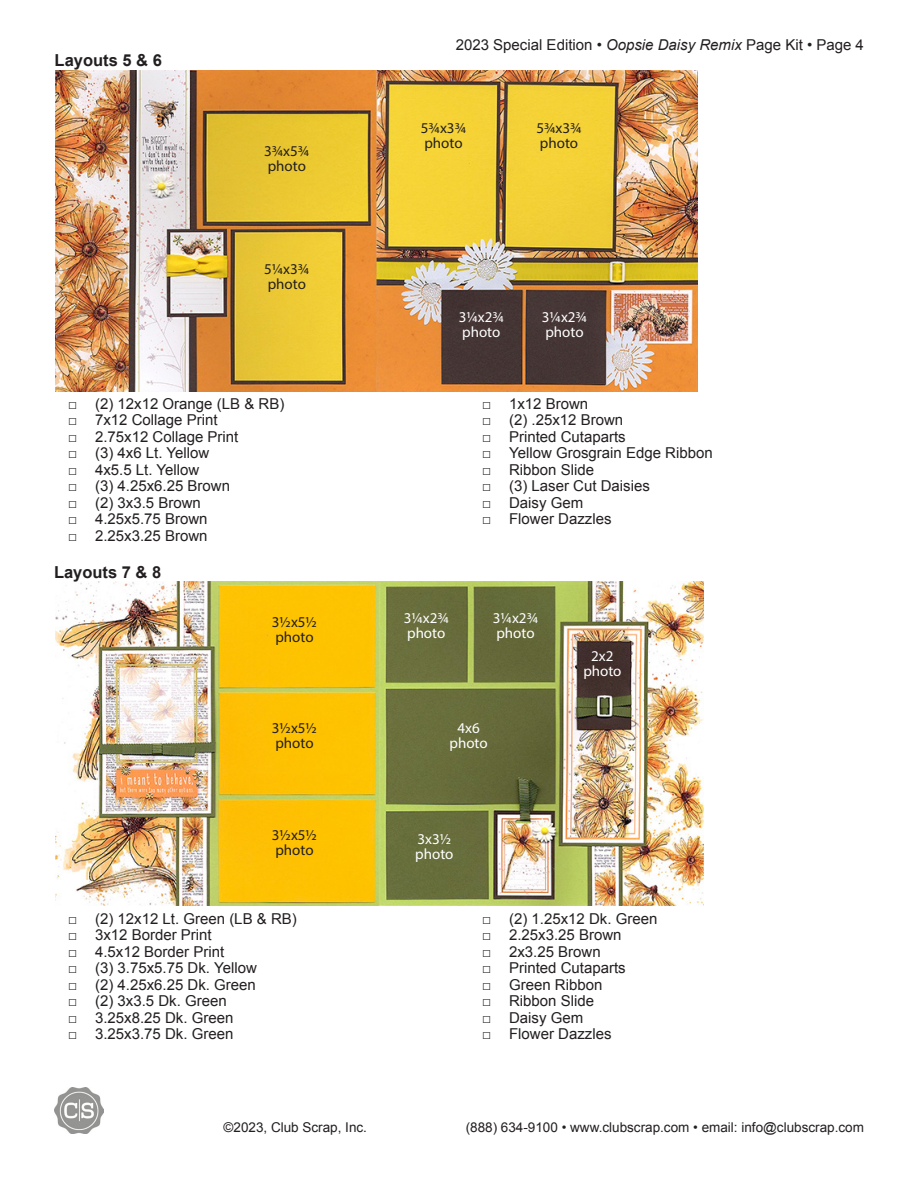
<style>
.page{position:relative;width:918px;height:1188px;background:#fff}
.page>*{position:absolute;margin:0;border:0;box-sizing:border-box;transform-origin:0 0}
.t1{font:700 16.5px "Arial";color:#231f20}
.t2{font:15px "Arial";color:#231f20}
.t3{font:15px "Myriad Pro";color:#231f20}
.t4{font:15px "Myriad Pro";color:#fff}
.t5{font:13.5px "Arial";color:#231f20}
.s1{font-style:italic}
</style>
<div class="page">
<img style="left:55px;top:1088px;width:49px;height:46px">
<img style="left:56px;top:582px;width:647px;height:323px">
<img style="left:56px;top:70px;width:642px;height:321px">
<p class="t1" style="left:55px;top:49px;width:109px">Layouts 5 &amp; 6</p>
<p class="t3" style="left:264px;top:142px;width:39px">33/4x53/4</p>
<p class="t3" style="left:268px;top:157px;width:40px">photo</p>
<p class="t3" style="left:264px;top:260px;width:39px">51/4x33/4</p>
<p class="t3" style="left:268px;top:275px;width:40px">photo</p>
<p class="t2" style="left:68px;top:394px;width:218px">□ (2) 12x12 Orange (LB &amp; RB)</p>
<p class="t2" style="left:68px;top:410px;width:151px">□ 7x12 Collage Print</p>
<p class="t2" style="left:68px;top:427px;width:172px">□ 2.75x12 Collage Print</p>
<p class="t2" style="left:68px;top:443px;width:143px">□ (3) 4x6 Lt. Yellow</p>
<p class="t2" style="left:68px;top:460px;width:133px">□ 4x5.5 Lt. Yellow</p>
<p class="t2" style="left:68px;top:476px;width:164px">□ (3) 4.25x6.25 Brown</p>
<p class="t2" style="left:68px;top:493px;width:134px">□ (2) 3x3.5 Brown</p>
<p class="t2" style="left:68px;top:509px;width:141px">□ 4.25x5.75 Brown</p>
<p class="t2" style="left:68px;top:526px;width:141px">□ 2.25x3.25 Brown</p>
<p class="t1" style="left:54px;top:562px;width:109px">Layouts 7 &amp; 8</p>
<p class="t3" style="left:272px;top:613px;width:39px">31/2x51/2</p>
<p class="t3" style="left:275px;top:628px;width:40px">photo</p>
<p class="t3" style="left:272px;top:719px;width:39px">31/2x51/2</p>
<p class="t3" style="left:275px;top:734px;width:40px">photo</p>
<p class="t3" style="left:272px;top:826px;width:39px">31/2x51/2</p>
<p class="t3" style="left:275px;top:841px;width:40px">photo</p>
<p class="t2" style="left:68px;top:909px;width:230px">□ (2) 12x12 Lt. Green (LB &amp; RB)</p>
<p class="t2" style="left:68px;top:925px;width:145px">□ 3x12 Border Print</p>
<p class="t2" style="left:68px;top:942px;width:158px">□ 4.5x12 Border Print</p>
<p class="t2" style="left:68px;top:958px;width:190px">□ (3) 3.75x5.75 Dk. Yellow</p>
<p class="t2" style="left:68px;top:975px;width:189px">□ (2) 4.25x6.25 Dk. Green</p>
<p class="t2" style="left:68px;top:991px;width:160px">□ (2) 3x3.5 Dk. Green</p>
<p class="t2" style="left:68px;top:1008px;width:167px">□ 3.25x8.25 Dk. Green</p>
<p class="t2" style="left:68px;top:1024px;width:167px">□ 3.25x3.75 Dk. Green</p>
<p class="t2" style="left:456px;top:35px;width:410px">2023 Special Edition • <span class="s1">Oopsie Daisy Remix</span> Page Kit • Page 4</p>
<p class="t3" style="left:421px;top:119px;width:39px">53/4x33/4</p>
<p class="t3" style="left:424px;top:134px;width:40px">photo</p>
<p class="t3" style="left:537px;top:119px;width:39px">53/4x33/4</p>
<p class="t3" style="left:540px;top:134px;width:40px">photo</p>
<p class="t4" style="left:459px;top:307px;width:39px">31/4x23/4</p>
<p class="t4" style="left:462px;top:322px;width:40px">photo</p>
<p class="t4" style="left:542px;top:307px;width:39px">31/4x23/4</p>
<p class="t4" style="left:545px;top:322px;width:40px">photo</p>
<p class="t2" style="left:482px;top:394px;width:108px">□ 1x12 Brown</p>
<p class="t2" style="left:482px;top:410px;width:143px">□ (2) .25x12 Brown</p>
<p class="t2" style="left:482px;top:427px;width:145px">□ Printed Cutaparts</p>
<p class="t2" style="left:482px;top:443px;width:232px">□ Yellow Grosgrain Edge Ribbon</p>
<p class="t2" style="left:482px;top:460px;width:114px">□ Ribbon Slide</p>
<p class="t2" style="left:482px;top:476px;width:169px">□ (3) Laser Cut Daisies</p>
<p class="t2" style="left:482px;top:493px;width:103px">□ Daisy Gem</p>
<p class="t2" style="left:482px;top:509px;width:131px">□ Flower Dazzles</p>
<p class="t4" style="left:404px;top:609px;width:39px">31/4x23/4</p>
<p class="t4" style="left:407px;top:624px;width:40px">photo</p>
<p class="t4" style="left:493px;top:609px;width:39px">31/4x23/4</p>
<p class="t4" style="left:496px;top:624px;width:40px">photo</p>
<p class="t4" style="left:591px;top:646px;width:24px">2x2</p>
<p class="t4" style="left:583px;top:661px;width:40px">photo</p>
<p class="t4" style="left:457px;top:719px;width:24px">4x6</p>
<p class="t4" style="left:449px;top:734px;width:40px">photo</p>
<p class="t4" style="left:418px;top:830px;width:27px">3x31/2</p>
<p class="t4" style="left:415px;top:845px;width:40px">photo</p>
<p class="t2" style="left:482px;top:909px;width:177px">□ (2) 1.25x12 Dk. Green</p>
<p class="t2" style="left:482px;top:925px;width:141px">□ 2.25x3.25 Brown</p>
<p class="t2" style="left:482px;top:942px;width:120px">□ 2x3.25 Brown</p>
<p class="t2" style="left:482px;top:958px;width:145px">□ Printed Cutaparts</p>
<p class="t2" style="left:482px;top:975px;width:122px">□ Green Ribbon</p>
<p class="t2" style="left:482px;top:991px;width:114px">□ Ribbon Slide</p>
<p class="t2" style="left:482px;top:1008px;width:103px">□ Daisy Gem</p>
<p class="t2" style="left:482px;top:1024px;width:131px">□ Flower Dazzles</p>
<p class="t5" style="left:224px;top:1118px;width:145px">©2023, Club Scrap, Inc.</p>
<p class="t5" style="left:466px;top:1118px;width:400px">(888) 634-9100 • www.clubscrap.com • email: info@clubscrap.com</p>
</div>
